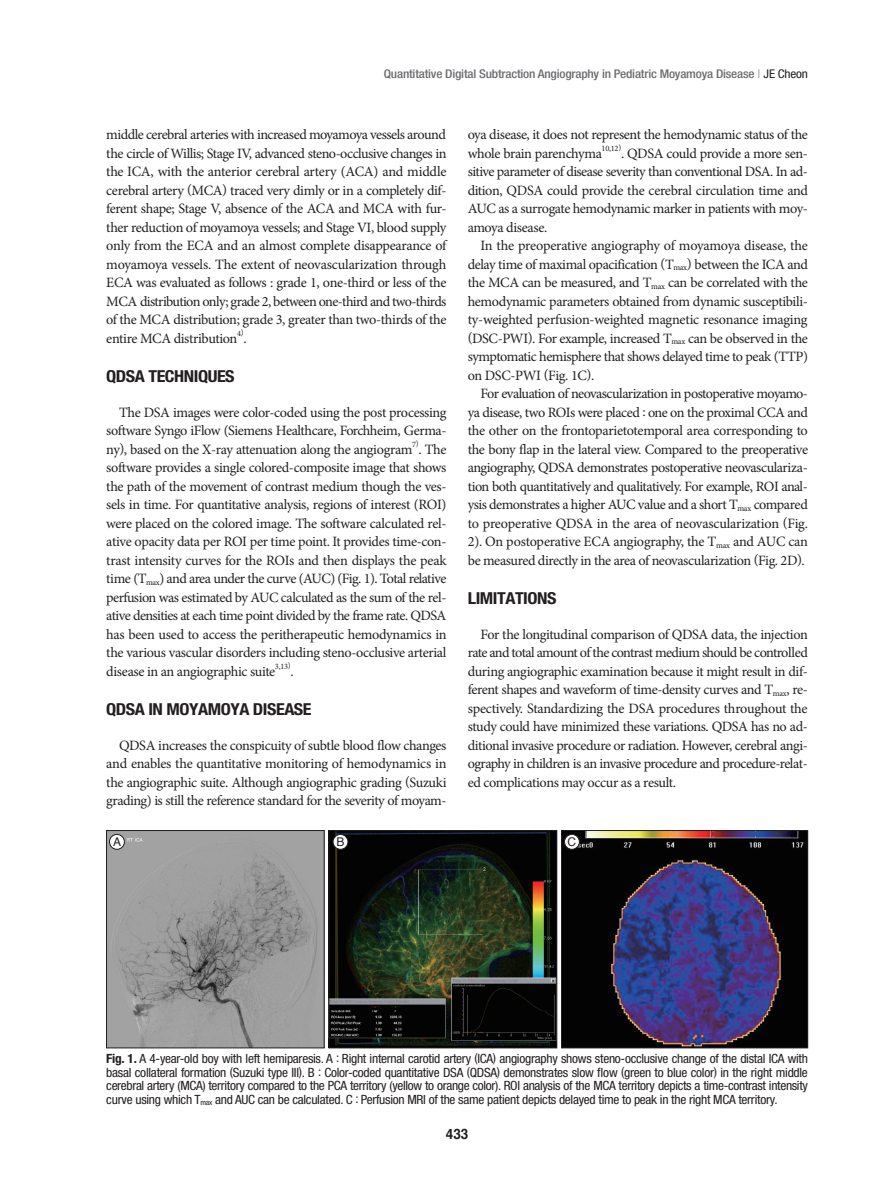
<style>
.page{position:relative;width:893px;height:1191px;background:#fff}
.page>*{position:absolute;margin:0;border:0;box-sizing:border-box;transform-origin:0 0}
.큰제목{font:700 condensed 16.5px "Helvetica Neue LT Std";letter-spacing:-.025em;color:#231f20;scale:1.1 1}
.본문_JKNS{font:14.25px/18.5px "Minion Pro";letter-spacing:-.03em;color:#231f20;text-align:justify}
.t1{font:700 14.25px "Helvetica";color:#231f20;scale:.95 1}
.그림제목_JKNS{font:condensed 12.75px/13.5px "Helvetica Neue LT Std";letter-spacing:-.02em;color:#231f20;text-align:justify;scale:1.05 1}
.런닝_JKNS{font:500 condensed 12px "Helvetica Neue LT Std";letter-spacing:-.015em;color:#6c6d70;scale:1.1 1}
.t2{font:12px "Helvetica";color:#231f20}
.본문_JKNS-2{font:8.25px "Minion Pro";color:#231f20}
.s1{color:#a8a9ad}
.s2{font-weight:400;color:#231f20}
.s3{font-weight:700}
.s4{font-size:7.5px}
</style>
<div class="page">
<img style="left:108px;top:832px;width:214px;height:214px">
<div style="left:106px;top:830px;width:218px;height:218px;border:1px solid #231f20"></div>
<img style="left:331px;top:832px;width:224px;height:214px">
<div style="left:329px;top:830px;width:228px;height:218px;border:1px solid #231f20"></div>
<img style="left:563px;top:832px;width:243px;height:214px">
<div style="left:561px;top:830px;width:247px;height:218px;border:1px solid #231f20"></div>
<div style="left:109px;top:834px;width:15px;height:15px;background:#fff;border-radius:50%"></div>
<div style="left:109px;top:834px;width:16px;height:15px;border:1px solid #231f20;border-radius:50%"></div>
<div style="left:333px;top:834px;width:15px;height:15px;background:#fff;border-radius:50%"></div>
<div style="left:333px;top:834px;width:15px;height:15px;border:1px solid #231f20;border-radius:50%"></div>
<div style="left:564px;top:834px;width:15px;height:15px;background:#fff;border-radius:50%"></div>
<div style="left:564px;top:834px;width:16px;height:15px;border:1px solid #231f20;border-radius:50%"></div>
<p class="런닝_JKNS" style="left:384px;top:67px;width:387px">Quantitative Digital Subtraction Angiography in Pediatric Moyamoya Disease <span class="s1">|</span> <span class="s2">JE Cheon</span></p>
<p class="본문_JKNS" style="left:106px;top:126px;width:342px">middle cerebral arteries with increased moyamoya vessels around the circle of Willis; Stage IV, advanced steno-occlusive changes in the ICA, with the anterior cerebral artery (ACA) and middle cerebral artery (MCA) traced very dimly or in a completely dif&shy;ferent shape; Stage V, absence of the ACA and MCA with fur&shy;ther reduction of moyamoya vessels; and Stage VI, blood supply only from the ECA and an almost complete disappearance of moyamoya vessels. The extent of neovascularization through ECA was evaluated as follows : grade 1, one-third or less of the MCA distribution only; grade 2, between one-third and two-thirds of the MCA distribution; grade 3, greater than two-thirds of the entire MCA distribution .</p>
<p class="본문_JKNS-2" style="left:237px;top:328px;width:8px">4)</p>
<p class="큰제목" style="left:106px;top:366px;width:118px">QDSA TECHNIQUES</p>
<p class="본문_JKNS" style="left:106px;top:403px;width:342px;text-indent:13px">The DSA images were color-coded using the post processing software Syngo iFlow (Siemens Healthcare, Forchheim, Germa&shy;ny), based on the X-ray attenuation along the angiogram . The</p>
<p class="본문_JKNS-2" style="left:412px;top:439px;width:8px">7)</p>
<p class="본문_JKNS" style="left:106px;top:458px;width:342px">software provides a single colored-composite image that shows the path of the movement of contrast medium though the ves&shy;sels in time. For quantitative analysis, regions of interest (ROI) were placed on the colored image. The software calculated rel&shy;ative opacity data per ROI per time point. It provides time-con&shy;trast intensity curves for the ROIs and then displays the peak time (T<sub>max</sub>) and area under the curve (AUC) (Fig. 1). Total relative perfusion was estimated by AUC calculated as the sum of the rel&shy;ative densities at each time point divided by the frame rate. QDSA has been used to access the peritherapeutic hemodynamics in the various vascular disorders including steno-occlusive arterial disease in an angiographic suite</p>
<p class="본문_JKNS-2" style="left:275px;top:661px;width:17px">3,13)</p>
<p class="본문_JKNS" style="left:291px;top:662px;width:5px">.</p>
<p class="큰제목" style="left:106px;top:699px;width:188px">QDSA IN MOYAMOYA DISEASE</p>
<p class="본문_JKNS" style="left:106px;top:736px;width:342px;text-indent:13px">QDSA increases the conspicuity of subtle blood flow changes and enables the quantitative monitoring of hemodynamics in the angiographic suite. Although angiographic grading (Suzuki grading) is still the reference standard for the severity of moyam-</p>
<p class="본문_JKNS" style="left:468px;top:126px;width:342px">oya disease, it does not represent the hemodynamic status of the whole brain parenchyma</p>
<p class="본문_JKNS-2" style="left:602px;top:143px;width:21px">10,12)</p>
<p class="본문_JKNS" style="left:468px;top:144px;width:342px;text-indent:153px">. QDSA could provide a more sen&shy;sitive parameter of disease severity than conventional DSA. In ad&shy;dition, QDSA could provide the cerebral circulation time and AUC as a surrogate hemodynamic marker in patients with moy&shy;amoya disease.</p>
<p class="본문_JKNS" style="left:468px;top:237px;width:342px;text-indent:13px">In the preoperative angiography of moyamoya disease, the delay time of maximal opacification (T<sub>max</sub>) between the ICA and the MCA can be measured, and T<sub>max</sub> can be correlated with the hemodynamic parameters obtained from dynamic susceptibili&shy;ty-weighted perfusion-weighted magnetic resonance imaging (DSC-PWI). For example, increased T<sub>max</sub> can be observed in the symptomatic hemisphere that shows delayed time to peak (TTP) on DSC-PWI (Fig. 1C).</p>
<p class="본문_JKNS" style="left:468px;top:385px;width:342px;text-indent:13px">For evaluation of neovascularization in postoperative moyamo&shy;ya disease, two ROIs were placed : one on the proximal CCA and the other on the frontoparietotemporal area corresponding to the bony flap in the lateral view. Compared to the preoperative angiography, QDSA demonstrates postoperative neovasculariza&shy;tion both quantitatively and qualitatively. For example, ROI anal&shy;ysis demonstrates a higher AUC value and a short T<sub>max</sub> compared to preoperative QDSA in the area of neovascularization (Fig.<br>2). On postoperative ECA angiography, the T<sub>max</sub> and AUC can be measured directly in the area of neovascularization (Fig. 2D).</p>
<p class="큰제목" style="left:468px;top:588px;width:82px">LIMITATIONS</p>
<p class="본문_JKNS" style="left:468px;top:625px;width:342px;text-indent:13px">For the longitudinal comparison of QDSA data, the injection rate and total amount of the contrast medium should be controlled during angiographic examination because it might result in dif&shy;ferent shapes and waveform of time-density curves and T<sub>max</sub>, re&shy;spectively. Standardizing the DSA procedures throughout the study could have minimized these variations. QDSA has no ad&shy;ditional invasive procedure or radiation. However, cerebral angi&shy;ography in children is an invasive procedure and procedure-relat&shy;ed complications may occur as a result.</p>
<p class="t2" style="left:113px;top:832px;width:10px">A</p>
<p class="t2" style="left:336px;top:832px;width:10px">B</p>
<p class="t2" style="left:568px;top:832px;width:10px">C</p>
<p class="그림제목_JKNS" style="left:106px;top:1052px;width:670px"><span class="s3">Fig. 1.</span> A 4-year-old boy with left hemiparesis. A : Right internal carotid artery (ICA) angiography shows steno-occlusive change of the distal ICA with basal collateral formation (Suzuki type III). B : Color-coded quantitative DSA (QDSA) demonstrates slow flow (green to blue color) in the right middle cerebral artery (MCA) territory compared to the PCA territory (yellow to orange color). ROI analysis of the MCA territory depicts a time-contrast intensity curve using which T<span class="s4">max</span> and AUC can be calculated. C : Perfusion MRI of the same patient depicts delayed time to peak in the right MCA territory.</p>
<p class="t1" style="left:446px;top:1123px;width:25px">433</p>
</div>
